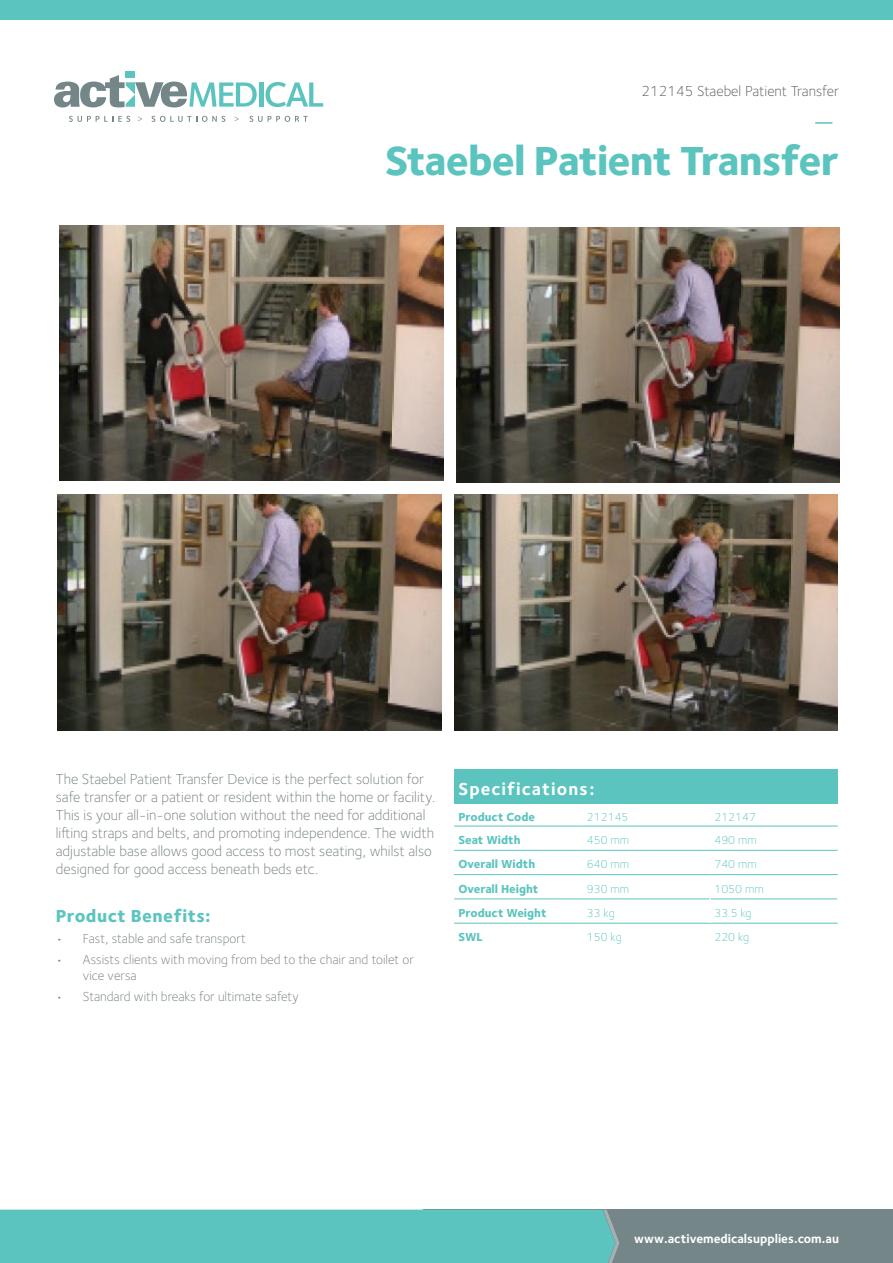
<style>
.page{position:relative;width:893px;height:1263px;background:#fff}
.page>*{position:absolute;margin:0;border:0;box-sizing:border-box;transform-origin:0 0}
.t1{font:800 42px "Foundry Sterling";letter-spacing:-.02em;color:#5bc4bf}
.t2{font:800 18px "Foundry Sterling";letter-spacing:.025em;color:#5bc4bf}
.t3{font:700 18px "Foundry Sterling";letter-spacing:.06em;color:#fff}
.t4{font:300 15px/18px "Foundry Sterling";color:#717d7c}
.t5{font:300 15px "Foundry Sterling";color:#58595b}
.t6{font:300 13.5px/16.2px "Foundry Sterling";color:#717d7c}
.t7{font:700 12.75px "Foundry Sterling";color:#fff}
.t8{font:300 12px "Foundry Sterling";color:#5bc4bf}
.t9{font:800 12px "Foundry Sterling";color:#5bc4bf}
</style>
<div class="page">
<div style="left:0;top:0;width:893px;height:20px;background:#5bc4bf"></div>
<div style="left:424px;top:1209px;width:469px;height:54px;background:#758688"></div>
<div style="left:0;top:1209px;width:619px;height:54px;background:#5bc4bf"></div>
<svg style="left:815px;top:122px;width:17px;height:2px"></svg>
<svg style="left:69px;top:116px;width:61px;height:6px"></svg>
<svg style="left:152px;top:116px;width:73px;height:6px"></svg>
<svg style="left:249px;top:116px;width:59px;height:6px"></svg>
<hr style="left:259px;top:82px;width:4px;height:25px;background:#5cc4bf">
<svg style="left:265px;top:82px;width:58px;height:25px"></svg>
<svg style="left:54px;top:75px;width:203px;height:32px"></svg>
<div style="left:126px;top:72px;width:9px;height:6px;background:#5cc4bf"></div>
<img style="left:58px;top:494px;width:384px;height:237px">
<img style="left:455px;top:494px;width:382px;height:237px">
<img style="left:59px;top:225px;width:385px;height:255px">
<img style="left:456px;top:227px;width:383px;height:255px">
<div style="left:454px;top:769px;width:384px;height:34px;background:#5bc4bf"></div>
<hr style="left:454px;top:826px;width:129px;height:1px;background:#5bc4bf">
<hr style="left:583px;top:826px;width:127px;height:1px;background:#5bc4bf">
<hr style="left:710px;top:826px;width:128px;height:1px;background:#5bc4bf">
<hr style="left:454px;top:850px;width:129px;height:1px;background:#5bc4bf">
<hr style="left:583px;top:850px;width:127px;height:1px;background:#5bc4bf">
<hr style="left:710px;top:850px;width:128px;height:1px;background:#5bc4bf">
<hr style="left:454px;top:874px;width:129px;height:1px;background:#5bc4bf">
<hr style="left:583px;top:874px;width:127px;height:1px;background:#5bc4bf">
<hr style="left:710px;top:874px;width:128px;height:1px;background:#5bc4bf">
<hr style="left:454px;top:899px;width:129px;height:1px;background:#5bc4bf">
<hr style="left:583px;top:899px;width:127px;height:1px;background:#5bc4bf">
<hr style="left:710px;top:899px;width:127px;height:1px;background:#5bc4bf">
<hr style="left:454px;top:923px;width:129px;height:1px;background:#5bc4bf">
<hr style="left:583px;top:923px;width:127px;height:1px;background:#5bc4bf">
<hr style="left:710px;top:923px;width:128px;height:1px;background:#5bc4bf">
<p class="t5" style="left:641px;top:82px;width:199px">212145 Staebel Patient Transfer</p>
<h1 class="t1" style="left:385px;top:135px;width:455px">Staebel Patient Transfer</h1>
<p class="t4" style="left:56px;top:770px;width:381px">The Staebel Patient Transfer Device is the perfect solution for safe transfer or a patient or resident within the home or facility.<br>This is your all-in-one solution without the need for additional lifting straps and belts, and promoting independence. The width adjustable base allows good access to most seating, whilst also designed for good access beneath beds etc.</p>
<p class="t2" style="left:56px;top:904px;width:156px">Product Benefits:</p>
<p class="t6" style="left:56px;top:931px;width:192px">• Fast, stable and safe transport</p>
<p class="t6" style="left:83px;top:951px;width:333px;text-indent:-27px">• Assists clients with moving from bed to the chair and toilet or vice versa</p>
<p class="t6" style="left:56px;top:988px;width:245px">• Standard with breaks for ultimate safety</p>
<p class="t3" style="left:458px;top:778px;width:138px">Specifications:</p>
<p class="t9" style="left:458px;top:809px;width:78px">Product Code</p>
<p class="t8" style="left:587px;top:809px;width:43px">212145</p>
<p class="t8" style="left:714px;top:809px;width:43px">212147</p>
<p class="t9" style="left:458px;top:832px;width:64px">Seat Width</p>
<p class="t8" style="left:587px;top:833px;width:44px">450 mm</p>
<p class="t8" style="left:714px;top:833px;width:44px">490 mm</p>
<p class="t9" style="left:458px;top:857px;width:78px">Overall Width</p>
<p class="t8" style="left:587px;top:857px;width:44px">640 mm</p>
<p class="t8" style="left:714px;top:857px;width:44px">740 mm</p>
<p class="t9" style="left:458px;top:881px;width:82px">Overall Height</p>
<p class="t8" style="left:587px;top:881px;width:44px">930 mm</p>
<p class="t8" style="left:714px;top:881px;width:51px">1050 mm</p>
<p class="t9" style="left:458px;top:905px;width:90px">Product Weight</p>
<p class="t8" style="left:587px;top:906px;width:29px">33 kg</p>
<p class="t8" style="left:714px;top:906px;width:39px">33.5 kg</p>
<p class="t9" style="left:458px;top:929px;width:26px">SWL</p>
<p class="t8" style="left:587px;top:930px;width:36px">150 kg</p>
<p class="t8" style="left:714px;top:930px;width:36px">220 kg</p>
<p class="t7" style="left:634px;top:1231px;width:206px">www.activemedicalsupplies.com.au</p>
</div>
